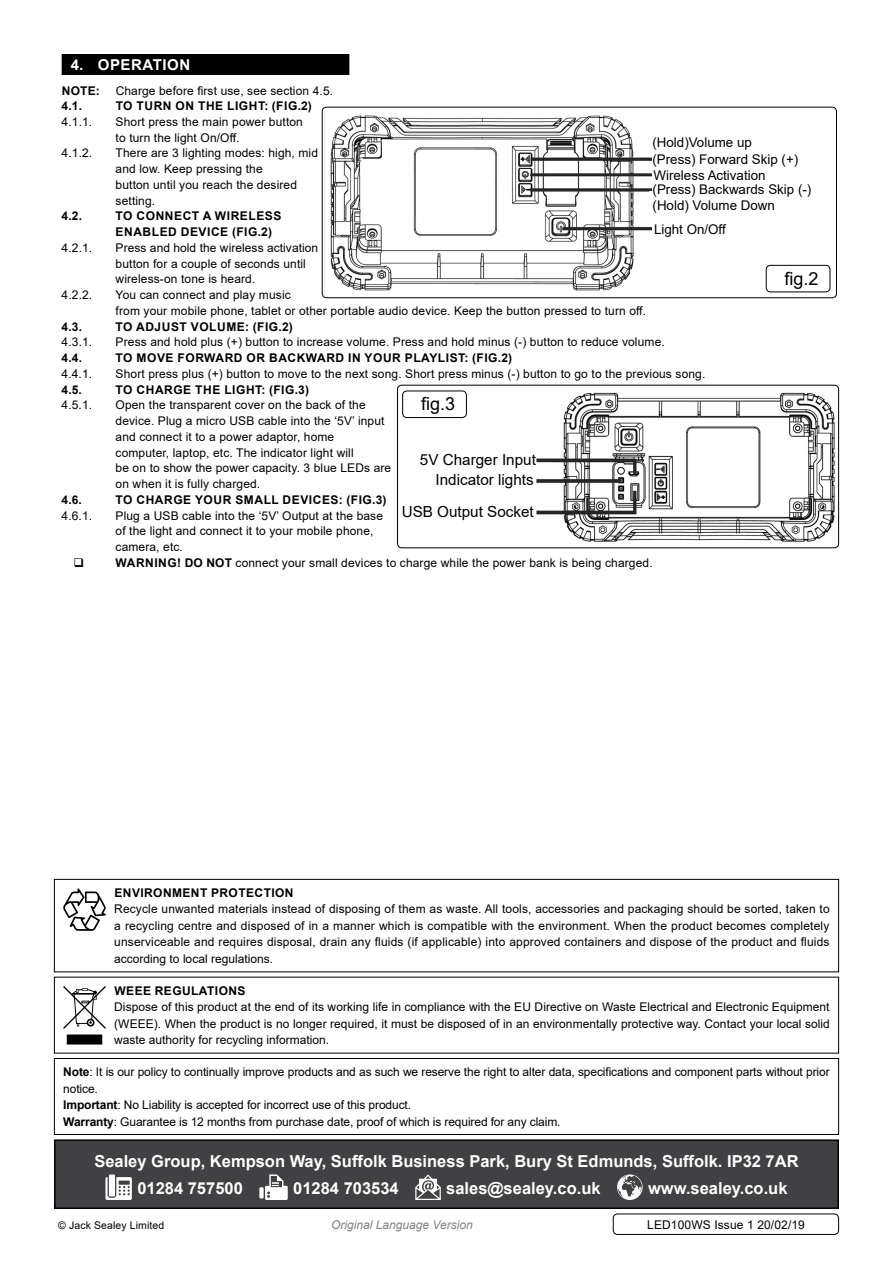
<style>
.page{position:relative;width:893px;height:1263px;background:#fff}
.page>*{position:absolute;margin:0;border:0;box-sizing:border-box;transform-origin:0 0}
.t1{font:18px "Arial";color:#000}
.t2{font:700 16.5px/26.7px "Arial";color:#fff}
.t3{font:15.15px/20px "Arial";color:#000;text-align:right}
.t4{font:700 15px "Arial";letter-spacing:.035em;color:#fff}
.t5{font:13.35px/16px "Arial";color:#000}
.t6{font:12px/15.8px "Arial";letter-spacing:.01em;color:#000}
.t7{font:12px/16.5px "Arial";letter-spacing:-.01em;color:#000}
.t8{font:700 12px "Arial";letter-spacing:.045em;color:#000}
.t9{font:italic 12px "Arial";color:#808285}
.t10{font:10.5px "Arial";letter-spacing:.01em;color:#000}
.s1{font-weight:700}
</style>
<div class="page">
<div style="left:62px;top:54px;width:287px;height:21px;background:#000"></div>
<img style="left:324px;top:113px;width:328px;height:183px">
<svg style="left:646px;top:191px;width:6px;height:14px"></svg>
<svg style="left:517px;top:208px;width:21px;height:30px"></svg>
<div style="left:322px;top:107px;width:515px;height:191px;border:1px solid #000;border-radius:4px"></div>
<div style="left:766px;top:265px;width:64px;height:27px;border:1px solid #000;border-radius:4px"></div>
<img style="left:536px;top:385px;width:303px;height:163px">
<svg style="left:651px;top:429px;width:18px;height:24px"></svg>
<div style="left:397px;top:385px;width:442px;height:163px;border:1px solid #000;border-radius:4px"></div>
<div style="left:402px;top:391px;width:65px;height:27px;border:1px solid #000;border-radius:4px"></div>
<div style="left:55px;top:1140px;width:783px;height:68px;background:#414042"></div>
<svg style="left:105px;top:1177px;width:27px;height:23px"></svg>
<div style="left:109px;top:1174px;width:6px;height:22px;background:#fff"></div>
<div style="left:259px;top:1187px;width:5px;height:11px;background:#fff"></div>
<svg style="left:265px;top:1174px;width:23px;height:26px"></svg>
<svg style="left:415px;top:1174px;width:26px;height:26px"></svg>
<svg style="left:617px;top:1174px;width:26px;height:26px"></svg>
<div style="left:54px;top:1139px;width:785px;height:70px;border:2px solid #000"></div>
<div style="left:54px;top:879px;width:785px;height:93px;border:1px solid #000"></div>
<svg style="left:63px;top:888px;width:43px;height:43px"></svg>
<div style="left:68px;top:1035px;width:34px;height:9px;background:#000"></div>
<div style="left:67px;top:1034px;width:35px;height:10px;border:2px solid #000"></div>
<svg style="left:63px;top:986px;width:43px;height:43px"></svg>
<div style="left:54px;top:1058px;width:785px;height:77px;border:1px solid #000"></div>
<div style="left:613px;top:1213px;width:226px;height:22px;border:1px solid #000;border-radius:4px"></div>
<p class="t4" style="left:71px;top:54px;width:121px">4. OPERATION</p>
<p class="t8" style="left:62px;top:82px;width:40px">NOTE:</p>
<p class="t6" style="left:116px;top:82px;width:219px">Charge before first use, see section 4.5.</p>
<p class="t8" style="left:62px;top:98px;width:39px">4.1. TO</p>
<p class="t8" style="left:137px;top:98px;width:177px">TURN ON THE LIGHT: (FIG.2)</p>
<p class="t6" style="left:62px;top:114px;width:32px">4.1.1.</p>
<p class="t6" style="left:116px;top:114px;width:189px">Short press the main power button to turn the light On/Off.</p>
<p class="t6" style="left:62px;top:145px;width:32px">4.1.2.</p>
<p class="t6" style="left:116px;top:145px;width:204px">There are 3 lighting modes: high, mid and low. Keep pressing the<br>button until you reach the desired setting.</p>
<p class="t8" style="left:62px;top:208px;width:39px">4.2. TO</p>
<p class="t8" style="left:137px;top:208px;width:104px">CONNECT A WIRELE</p>
<p class="t8" style="left:265px;top:208px;width:18px">SS</p>
<p class="t8" style="left:89px;top:224px;width:19px">E</p>
<p class="t8" style="left:124px;top:224px;width:28px">NABLED</p>
<p class="t8" style="left:181px;top:224px;width:93px">DEVICE (FIG.2)</p>
<p class="t6" style="left:62px;top:240px;width:32px">4.2.1.</p>
<p class="t6" style="left:116px;top:240px;width:204px">Press and hold the wireless activation button for a couple of seconds until wireless-on tone is heard.</p>
<p class="t6" style="left:62px;top:287px;width:32px">4.2.2.</p>
<p class="t6" style="left:116px;top:287px;width:532px">You can connect and play music<br>from your mobile phone, tablet or other portable audio device. Keep the button pressed to turn off.</p>
<p class="t8" style="left:62px;top:318px;width:39px">4.3. TO</p>
<p class="t8" style="left:136px;top:318px;width:158px">ADJUST VOLUME : (FIG.2)</p>
<p class="t6" style="left:62px;top:334px;width:32px">4.3.1.</p>
<p class="t6" style="left:116px;top:334px;width:551px">Press and hold plus (+) button to increase volume. Press and hold minus (-) button to reduce volume.</p>
<p class="t8" style="left:62px;top:349px;width:39px">4.4. TO</p>
<p class="t8" style="left:137px;top:349px;width:60px">MOVE FORW</p>
<p class="t8" style="left:216px;top:349px;width:298px">ARD OR BAC KWARD IN YO UR PLAYLIST: (FIG.2)</p>
<p class="t6" style="left:62px;top:366px;width:32px">4.4.1.</p>
<p class="t6" style="left:116px;top:366px;width:591px">Short press plus (+) button to move to the next song. Short press minus (-) button to go to the previous song.</p>
<p class="t8" style="left:62px;top:381px;width:39px">4.5. TO</p>
<p class="t8" style="left:137px;top:381px;width:174px">CHARGE THE LIGHT: (FIG.3)</p>
<p class="t6" style="left:62px;top:397px;width:43px">4.5.1. O</p>
<p class="t5" style="left:652px;top:135px;width:147px">(Hold)Volume up (Press) Forward Skip (+)</p>
<p class="t5" style="left:653px;top:181px;width:160px">(Press) Backwards Skip (-) (Hold) Volume Down</p>
<p class="t5" style="left:653px;top:167px;width:114px">Wireless Activation</p>
<p class="t5" style="left:654px;top:221px;width:73px">Light On/Off</p>
<h1 class="t1" style="left:785px;top:266px;width:36px">fig.2</h1>
<h1 class="t1" style="left:421px;top:392px;width:36px">fig.3</h1>
<p class="t6" style="left:116px;top:397px;width:270px;text-indent:9px">pen the transparent cover on the back of the device. Plug a micro USB cable into the ‘5V’ input and connect it to a power adaptor, home computer, laptop, etc. The indicator light will<br>be on to show the power capacity. 3 blue LED</p>
<p class="t3" style="left:420px;top:449px;width:117px">5V Charger Input<br>Indicator lights</p>
<p class="t3" style="left:402px;top:502px;width:134px">USB Output Socket</p>
<p class="t6" style="left:364px;top:460px;width:29px">s are</p>
<p class="t6" style="left:116px;top:476px;width:146px">on when it is fully charged.</p>
<p class="t8" style="left:62px;top:491px;width:39px">4.6. TO</p>
<p class="t8" style="left:137px;top:491px;width:251px">C HARGE YOUR SMALL DEVICES: (FIG.3)</p>
<p class="t6" style="left:62px;top:507px;width:32px">4.6.1.</p>
<p class="t6" style="left:116px;top:507px;width:539px">Plug a USB cable into the ‘5V’ Output at the base<br>of the light and connect it to your mobile phone,<br>camera, etc.<br><span class="s1">WARNING! DO NOT</span> connect your small devices to charge while the power bank is being charged.</p>
<p class="t8" style="left:114px;top:884px;width:107px">ENVIRONMENT PRO</p>
<p class="t8" style="left:238px;top:884px;width:57px">TECTION</p>
<p class="t6" style="left:114px;top:901px;width:717px;line-height:16.5px;text-align:justify">Recycle unwanted materials instead of disposing of them as waste. All tools, accessories and packaging should be sorted, taken to a recycling centre and disposed of in a manner which is compatible with the environment. When the product becomes completely unserviceable and requires disposal, drain any fluids (if applicable) into approved containers and dispose of the product and fluids according to local regulations.</p>
<p class="t8" style="left:114px;top:982px;width:21px">WEEE</p>
<p class="t8" style="left:155px;top:982px;width:92px">REGULATIONS</p>
<p class="t6" style="left:114px;top:999px;width:717px;line-height:16.5px">Dispose of this product at the end of its working life in compliance with the EU Directive on Waste Electrical and Electronic Equipment (WEEE</p>
<p class="t6" style="left:114px;top:1015px;width:717px;line-height:16.5px;text-indent:40px">). When the product is no longer required, it must be disposed of in an environmentally protective way. Contact your local solid waste authority for recycling information.</p>
<p class="t7" style="left:63px;top:1063px;width:768px"><span class="s1">NOTE</span>: It is our policy to continually improve products and as such we reserve the right to alter data, specifications and component parts without prior notice.<br><span class="s1">IMPORTANT</span>: No Liability is accepted for incorrect use of this product.<br><span class="s1">WARRANTY</span>: Guarantee is 12 months from purchase date, proof of which is required for any claim.</p>
<h2 class="t2" style="left:137px;top:1148px;width:663px;text-indent:-43px">SEALEY GROUP, KEMPSON WAY, SUFFOLK BUSINESS PARK, BURY ST EDMUNDS, SUFFOLK. IP32 7AR<br>01284 757500</h2>
<h2 class="t2" style="left:293px;top:1174px;width:107px">01284 703534</h2>
<h2 class="t2" style="left:446px;top:1174px;width:156px">SALES@SEALEY.CO.UK</h2>
<h2 class="t2" style="left:648px;top:1174px;width:141px">WWW.SEALEY.CO.UK</h2>
<p class="t10" style="left:58px;top:1218px;width:108px">© Jack Sealey Limited</p>
<p class="t9" style="left:331px;top:1217px;width:143px">Original Language Version</p>
<p class="t6" style="left:647px;top:1216px;width:159px">LED 100WS Issue 1 20/02/19</p>
</div>
